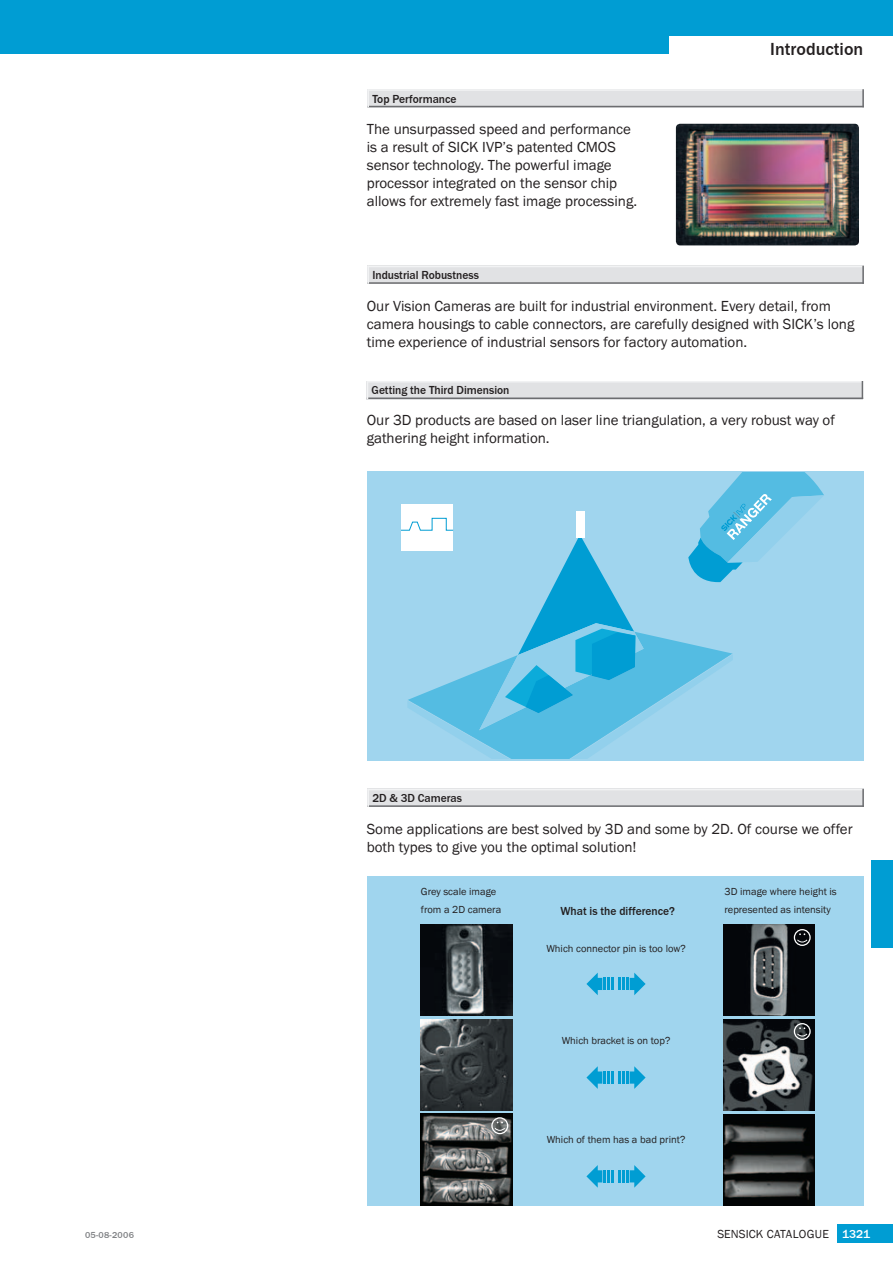
<style>
.page{position:relative;width:893px;height:1263px;background:#fff}
.page>*{position:absolute;margin:0;border:0;box-sizing:border-box;transform-origin:0 0}
.t1{font:500 18px "SICK Franklin";color:#231f20}
.t2{font:15px/18px "SICK Franklin";color:#231f20}
.t3{font:500 12px "SICK Franklin";color:#231f20;scale:.96 1}
.t4{font:12px "SICK Franklin";letter-spacing:.005em;color:#231f20}
.t5{font:500 12px "SICK Franklin";color:#fff}
.t6{font:10.5px/18px "SICK Franklin";color:#231f20}
.t7{font:500 9px "SICK Franklin";letter-spacing:.03em;color:#808285}
</style>
<div class="page">
<div style="left:0;top:0;width:893px;height:54px;background:#009dd3"></div>
<div style="left:367px;top:471px;width:496px;height:289px;background:#a0d5ee"></div>
<div style="left:367px;top:89px;width:497px;height:18px;background:#e1e2e4"></div>
<hr style="left:367px;top:89px;width:497px;height:2px;background:#f2f3f4">
<svg style="left:862px;top:89px;width:2px;height:17px"></svg>
<hr style="left:367px;top:106px;width:497px;height:1px;background:#6c6d70">
<svg style="left:367px;top:91px;width:2px;height:16px"></svg>
<div style="left:367px;top:381px;width:496px;height:18px;background:#e1e2e4"></div>
<hr style="left:367px;top:381px;width:496px;height:1px;background:#f2f3f4">
<svg style="left:862px;top:381px;width:1px;height:16px"></svg>
<hr style="left:367px;top:397px;width:496px;height:2px;background:#6c6d70">
<svg style="left:367px;top:382px;width:1px;height:17px"></svg>
<div style="left:367px;top:876px;width:497px;height:329px;background:#a0d5ee"></div>
<div style="left:367px;top:789px;width:497px;height:18px;background:#e1e2e4"></div>
<hr style="left:367px;top:789px;width:497px;height:1px;background:#f2f3f4">
<svg style="left:862px;top:789px;width:2px;height:16px"></svg>
<hr style="left:367px;top:805px;width:497px;height:2px;background:#6c6d70">
<svg style="left:367px;top:790px;width:2px;height:17px"></svg>
<div style="left:670px;top:36px;width:223px;height:24px;background:#fff"></div>
<div style="left:838px;top:1224px;width:55px;height:18px;background:#009dd3"></div>
<div style="left:872px;top:860px;width:21px;height:88px;background:#009dd3"></div>
<svg style="left:619px;top:1066px;width:26px;height:23px"></svg>
<svg style="left:586px;top:1066px;width:27px;height:23px"></svg>
<svg style="left:619px;top:1165px;width:26px;height:22px"></svg>
<svg style="left:586px;top:1165px;width:27px;height:22px"></svg>
<svg style="left:619px;top:972px;width:26px;height:23px"></svg>
<svg style="left:586px;top:972px;width:27px;height:23px"></svg>
<img style="left:724px;top:1114px;width:91px;height:91px">
<img style="left:724px;top:925px;width:91px;height:91px">
<svg style="left:794px;top:929px;width:17px;height:17px"></svg>
<img style="left:724px;top:1019px;width:91px;height:91px">
<svg style="left:794px;top:1023px;width:17px;height:17px"></svg>
<img style="left:421px;top:1019px;width:91px;height:92px">
<img style="left:421px;top:924px;width:91px;height:91px">
<img style="left:421px;top:1114px;width:91px;height:91px">
<svg style="left:491px;top:1117px;width:17px;height:17px"></svg>
<div style="left:367px;top:266px;width:497px;height:18px;background:#e1e2e4"></div>
<hr style="left:367px;top:266px;width:497px;height:1px;background:#f2f3f4">
<svg style="left:862px;top:266px;width:2px;height:16px"></svg>
<hr style="left:367px;top:282px;width:497px;height:2px;background:#6c6d70">
<svg style="left:367px;top:267px;width:2px;height:17px"></svg>
<img style="left:676px;top:124px;width:183px;height:121px;border-radius:4px">
<svg style="left:401px;top:472px;width:423px;height:286px"></svg>
<p class="t3" style="left:372px;top:92px;width:89px">Top Performance</p>
<p class="t2" style="left:367px;top:120px;width:272px">The unsurpassed speed and performance is a result of SICK IVP’s patented CMOS sensor technology. The powerful image processor integrated on the sensor chip allows for extremely fast image processing.</p>
<p class="t1" style="left:770px;top:38px;width:95px">Introduction</p>
<p class="t3" style="left:372px;top:268px;width:112px">Industrial Robustness</p>
<p class="t2" style="left:367px;top:296px;width:489px">Our Vision Cameras are built for industrial environment. Every detail, from camera housings to cable connectors, are carefully designed with SICK’s long time experience of industrial sensors for factory automation.</p>
<p class="t3" style="left:372px;top:383px;width:145px">Getting the Third Dimension</p>
<p class="t2" style="left:367px;top:411px;width:470px">Our 3D products are based on laser line triangulation, a very robust way of gathering height information.</p>
<p class="t3" style="left:372px;top:791px;width:95px">2D &amp; 3D Cameras</p>
<p class="t2" style="left:367px;top:819px;width:487px">Some applications are best solved by 3D and some by 2D. Of course we offer both types to give you the optimal solution!</p>
<p class="t6" style="left:421px;top:882px;width:82px">Grey scale image from a 2D camera</p>
<p class="t6" style="left:724px;top:882px;width:114px">3D image where height is represented as intensity</p>
<p class="t3" style="left:560px;top:904px;width:121px">What is the difference?</p>
<p class="t6" style="left:546px;top:939px;width:141px">Which connector pin is too low?</p>
<p class="t6" style="left:562px;top:1031px;width:110px">Which bracket is on top?</p>
<p class="t6" style="left:547px;top:1130px;width:140px">Which of them has a bad print?</p>
<p class="t7" style="left:85px;top:1229px;width:50px">05-08-2006</p>
<p class="t4" style="left:717px;top:1226px;width:113px">SENSICK CATALOGUE</p>
<p class="t5" style="left:842px;top:1226px;width:30px">1321</p>
</div>
